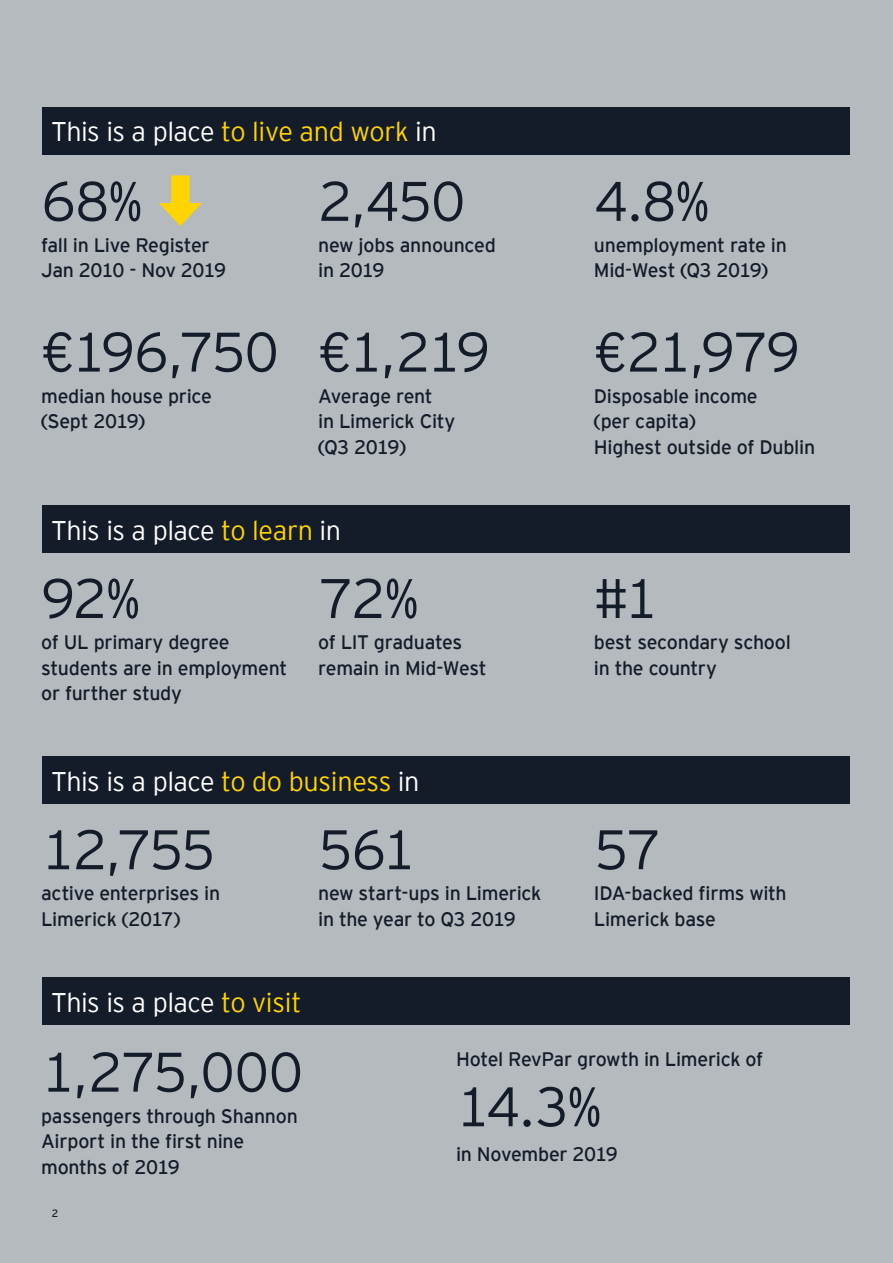
<style>
.page{position:relative;width:893px;height:1263px;background:#b4babd}
.page>*{position:absolute;margin:0;border:0;box-sizing:border-box;transform-origin:0 0}
.t1{font:300 55.5px "EY Interstate";letter-spacing:-.04em;color:#151c29}
.t2{font:300 27px "EY Interstate";letter-spacing:-.02em;color:#fff}
.t3{font:19.5px/25.5px "EY Interstate";letter-spacing:-.015em;color:#151c29}
.t4{font:10.5px "EY Interstate";color:#151c29}
.s1{color:#ffd400}
</style>
<div class="page">
<div style="left:43px;top:107px;width:807px;height:47px;background:#151c29"></div>
<div style="left:171px;top:175px;width:19px;height:37px;background:#ffd400"></div>
<svg style="left:159px;top:203px;width:43px;height:23px"></svg>
<div style="left:43px;top:505px;width:807px;height:47px;background:#151c29"></div>
<div style="left:43px;top:756px;width:807px;height:47px;background:#151c29"></div>
<div style="left:43px;top:977px;width:807px;height:47px;background:#151c29"></div>
<h2 class="t2" style="left:51px;top:113px;width:387px">This is a place <span class="s1">to live and work</span> in</h2>
<h1 class="t1" style="left:41px;top:162px;width:103px">68%</h1>
<h1 class="t1" style="left:318px;top:162px;width:149px">2,450</h1>
<h1 class="t1" style="left:594px;top:162px;width:117px">4.8%</h1>
<p class="t3" style="left:41px;top:231px;width:187px">fall in Live Register<br>Jan 2010 - Nov 2019</p>
<p class="t3" style="left:318px;top:231px;width:179px">new jobs announced in 2019</p>
<p class="t3" style="left:594px;top:231px;width:195px">unemployment rate in<br>Mid-West (Q3 2019)</p>
<h1 class="t1" style="left:41px;top:312px;width:451px">€196,750 €1,219</h1>
<h1 class="t1" style="left:594px;top:312px;width:208px">€21,979</h1>
<p class="t3" style="left:41px;top:382px;width:172px">median house price (Sept 2019)</p>
<p class="t3" style="left:318px;top:382px;width:139px">Average rent<br>in Limerick City (Q3 2019)</p>
<p class="t3" style="left:594px;top:382px;width:223px">Disposable income<br>(per capita)<br>Highest outside of Dublin</p>
<h2 class="t2" style="left:51px;top:511px;width:292px">This is a place <span class="s1">to learn</span> in</h2>
<h1 class="t1" style="left:41px;top:559px;width:101px">92%</h1>
<h1 class="t1" style="left:318px;top:559px;width:102px">72%</h1>
<h1 class="t1" style="left:594px;top:559px;width:66px">#1</h1>
<p class="t3" style="left:41px;top:628px;width:248px">of UL primary degree students are in employment or further study</p>
<p class="t3" style="left:318px;top:628px;width:170px">of LIT graduates remain in Mid-West</p>
<p class="t3" style="left:594px;top:628px;width:198px">best secondary school in the country</p>
<h2 class="t2" style="left:51px;top:762px;width:370px">This is a place <span class="s1">to do business</span> in</h2>
<h1 class="t1" style="left:41px;top:810px;width:176px">12,755</h1>
<h1 class="t1" style="left:318px;top:810px;width:100px">561</h1>
<h1 class="t1" style="left:594px;top:810px;width:68px">57</h1>
<p class="t3" style="left:41px;top:879px;width:181px">active enterprises in<br>Limerick (2017)</p>
<p class="t3" style="left:318px;top:879px;width:225px">new start-ups in Limerick in the year to Q3 2019</p>
<p class="t3" style="left:594px;top:879px;width:194px">IDA-backed firms with<br>Limerick base</p>
<h2 class="t2" style="left:51px;top:983px;width:252px">This is a place <span class="s1">to visit</span></h2>
<h1 class="t1" style="left:41px;top:1032px;width:264px">1,275,000</h1>
<p class="t3" style="left:41px;top:1102px;width:258px">passengers through Shannon</p>
<p class="t3" style="left:41px;top:1127px;width:205px">Airport in the first nine months of 2019</p>
<p class="t4" style="left:52px;top:1206px;width:8px">2</p>
<p class="t3" style="left:456px;top:1045px;width:309px">Hotel RevPar growth in Limerick of</p>
<h1 class="t1" style="left:456px;top:1067px;width:147px">14.3%</h1>
<p class="t3" style="left:456px;top:1140px;width:163px">in November 2019</p>
</div>
